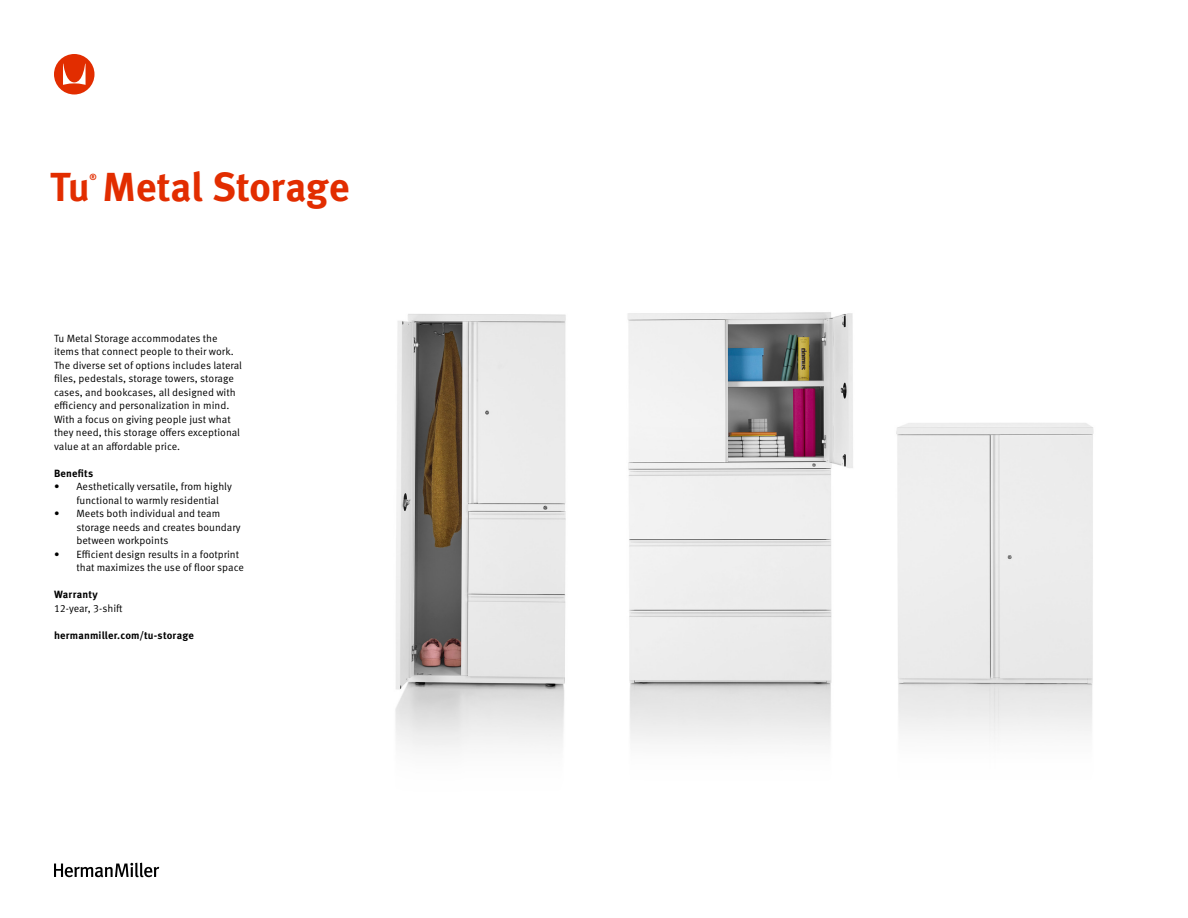
<style>
.page{position:relative;width:1188px;height:918px;background:#fff}
.page>*{position:absolute;margin:0;border:0;box-sizing:border-box;transform-origin:0 0}
.t1{font:700 40.5px "Meta OT";letter-spacing:-.01em;color:#e22d00}
.t2{font:10.5px/13.5px "Meta OT Norm";color:#000}
.t3{font:700 10.5px "Meta OT";letter-spacing:.015em;color:#000}
.t4{font:700 8.7px "Meta OT";color:#e22d00}
</style>
<div class="page">
<svg style="left:54px;top:54px;width:41px;height:40px"></svg>
<svg style="left:54px;top:863px;width:105px;height:14px"></svg>
<img style="left:628px;top:312px;width:225px;height:431px">
<img style="left:395px;top:314px;width:171px;height:435px">
<img style="left:896px;top:423px;width:198px;height:316px">
<h1 class="t1" style="left:50px;top:162px;width:301px">Tu Metal Storage</h1>
<p class="t4" style="left:90px;top:171px;width:9px">®</p>
<p class="t2" style="left:54px;top:331px;width:190px">Tu Metal Storage accommodates the items that connect people to their work.<br>The diverse set of options includes lateral files, pedestals, storage towers, storage cases, and bookcases, all designed with efficiency and personalization in mind.<br>With a focus on giving people just what they need, this storage offers exceptional value at an affordable price.</p>
<p class="t3" style="left:54px;top:466px;width:41px">Benefits</p>
<p class="t2" style="left:77px;top:480px;width:157px;text-indent:-23px">• Aesthetically versatile, from highly functional to warmly residential</p>
<p class="t2" style="left:77px;top:507px;width:166px;text-indent:-23px">• Meets both individual and team storage needs and creates boundary between workpoints</p>
<p class="t2" style="left:77px;top:547px;width:169px;text-indent:-23px">• Efficient design results in a footprint that maximizes the use of floor space</p>
<p class="t3" style="left:54px;top:588px;width:45px">Warranty</p>
<p class="t2" style="left:54px;top:601px;width:70px">12-year, 3-shift</p>
<p class="t3" style="left:54px;top:628px;width:141px">hermanmiller.com/tu-storage</p>
</div>
